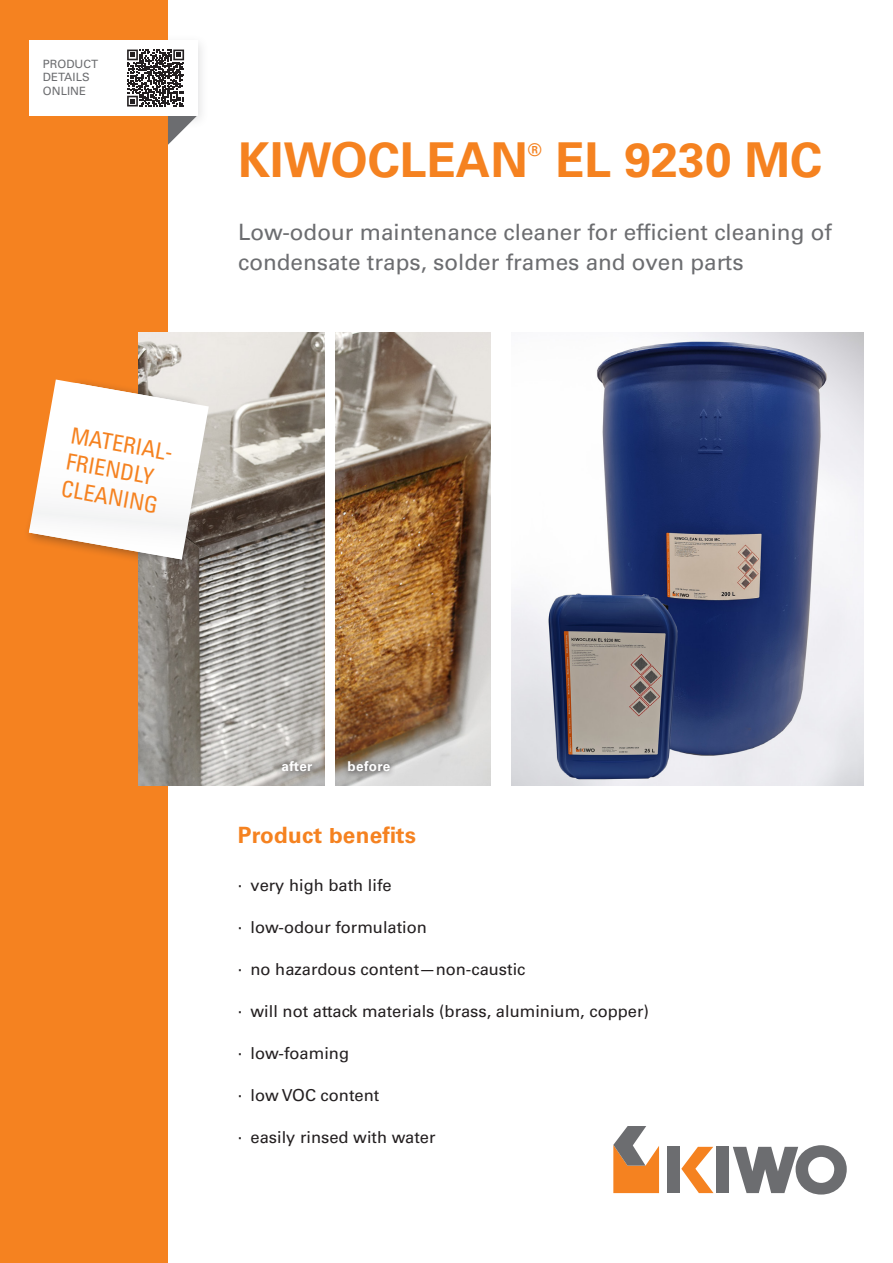
<style>
.page{position:relative;width:893px;height:1263px;background:#fff}
.page>*{position:absolute;margin:0;border:0;box-sizing:border-box;transform-origin:0 0}
.t1{font:700 48px "Univers LT Std";color:#f58220}
.t2{font:22.5px/30px "Univers LT Std";color:#6c6d70}
.t3{font:condensed 22.5px/27px "Univers LT Std";color:#f58220}
.t4{font:700 22.5px "Univers LT Std";letter-spacing:.01em;color:#f58220}
.t5{font:700 17.55px "Univers LT Std";color:#f58220}
.t6{font:16.5px "Univers LT Std";color:#231f20}
.t7{font:700 13.5px "Univers LT Std";letter-spacing:.03em;color:#fff}
.t8{font:11.4px/13.5px "Univers LT Std";color:#6c6d70}
</style>
<div class="page">
<div style="left:24px;top:35px;width:185px;height:94px;background:#fafafb"></div>
<div style="left:0;top:0;width:168px;height:1263px;background:#f58220"></div>
<svg style="left:168px;top:116px;width:29px;height:29px"></svg>
<div style="left:30px;top:40px;width:167px;height:76px;background:#fff"></div>
<svg style="left:681px;top:1147px;width:32px;height:46px"></svg>
<div style="left:668px;top:1147px;width:12px;height:46px;background:#6c6d70"></div>
<svg style="left:733px;top:1145px;width:114px;height:49px"></svg>
<svg style="left:613px;top:1126px;width:46px;height:67px"></svg>
<div style="left:716px;top:1147px;width:12px;height:46px;background:#6c6d70"></div>
<svg style="left:127px;top:50px;width:57px;height:57px"></svg>
<img style="left:139px;top:333px;width:352px;height:453px">
<div style="left:275px;top:754px;width:44px;height:24px;background:#231f20;opacity:.9"></div>
<div style="left:341px;top:754px;width:55px;height:24px;background:#231f20;opacity:.9"></div>
<div style="left:325px;top:324px;width:10px;height:504px;background:#fff"></div>
<img style="left:511px;top:333px;width:352px;height:453px">
<div style="left:23px;top:377px;width:179px;height:194px;background:#231f20;opacity:.4"></div>
<svg style="left:29px;top:379px;width:180px;height:180px"></svg>
<p class="t8" style="left:43px;top:57px;width:57px">PRODUCT<br>DETAILS<br>ONLINE</p>
<h2 class="t3" style="left:73px;top:421px;width:109px;rotate:10deg">MATERIAL-<br>FRIENDLY<br>CLEANING</h2>
<h1 class="t1" style="left:238px;top:132px;width:291px">KIWOCLEAN</h1>
<p class="t5" style="left:528px;top:140px;width:15px">®</p>
<h1 class="t1" style="left:555px;top:132px;width:268px">EL 9230 MC</h1>
<h2 class="t2" style="left:238px;top:217px;width:595px">Low-odour maintenance cleaner for efficient cleaning of condensate traps, solder frames and oven parts</h2>
<p class="t7" style="left:281px;top:759px;width:33px">after</p>
<p class="t7" style="left:348px;top:759px;width:44px">before</p>
<h2 class="t4" style="left:238px;top:822px;width:180px">Product benefits</h2>
<p class="t6" style="left:238px;top:875px;width:155px">· very high bath life</p>
<p class="t6" style="left:238px;top:917px;width:191px">· low-odour formulation</p>
<p class="t6" style="left:238px;top:959px;width:289px">· no hazardous content—non-caustic</p>
<p class="t6" style="left:238px;top:1001px;width:413px">· will not attack materials (brass, aluminium, copper)</p>
<p class="t6" style="left:238px;top:1043px;width:113px">· low-foaming</p>
<p class="t6" style="left:238px;top:1085px;width:143px">· low VOC content</p>
<p class="t6" style="left:238px;top:1127px;width:199px">· easily rinsed with water</p>
</div>
